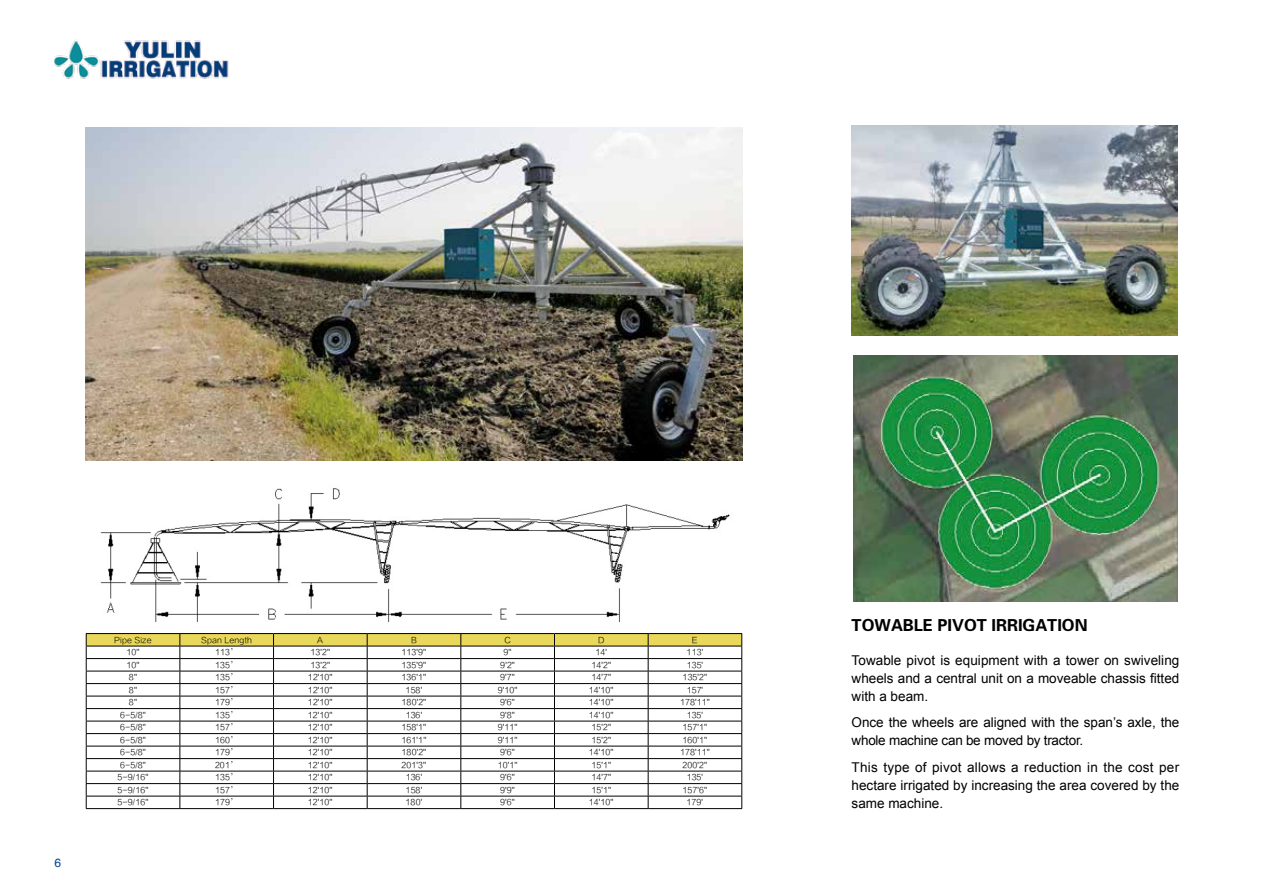
<style>
.page{position:relative;width:1263px;height:893px;background:#fff}
.page>*{position:absolute;margin:0;border:0;box-sizing:border-box;transform-origin:0 0}
.t1{font:16.5px "FZDHTJW GB1 0";color:#000}
.t2{font:13.5px/18px "Arial";color:#000;text-align:justify}
.t3{font:12px "FZHTJW GB1 0";color:#00428e}
.t4{font:8.25px "FZLTXHK";color:#000}
</style>
<div class="page">
<img style="left:54px;top:39px;width:175px;height:40px">
<img style="left:85px;top:127px;width:657px;height:334px">
<hr style="left:86px;top:633px;width:94px;height:1px;background:#000">
<hr style="left:180px;top:633px;width:93px;height:1px;background:#000">
<hr style="left:273px;top:633px;width:94px;height:1px;background:#000">
<hr style="left:367px;top:633px;width:94px;height:1px;background:#000">
<hr style="left:461px;top:633px;width:93px;height:1px;background:#000">
<hr style="left:554px;top:633px;width:94px;height:1px;background:#000">
<hr style="left:648px;top:633px;width:94px;height:1px;background:#000">
<svg style="left:86px;top:634px;width:656px;height:174px"></svg>
<hr style="left:86px;top:808px;width:94px;height:1px;background:#000">
<hr style="left:180px;top:808px;width:93px;height:1px;background:#000">
<hr style="left:273px;top:808px;width:94px;height:1px;background:#000">
<hr style="left:367px;top:808px;width:94px;height:1px;background:#000">
<hr style="left:461px;top:808px;width:93px;height:1px;background:#000">
<hr style="left:554px;top:808px;width:94px;height:1px;background:#000">
<hr style="left:648px;top:808px;width:94px;height:1px;background:#000">
<img style="left:100px;top:488px;width:630px;height:134px">
<img style="left:851px;top:125px;width:327px;height:210px">
<img style="left:853px;top:356px;width:324px;height:245px">
<h3 class="t3" style="left:54px;top:856px;width:8px">6</h3>
<p class="t4" style="left:114px;top:635px;width:39px">Pipe Size</p>
<p class="t4" style="left:201px;top:635px;width:52px">Span Length</p>
<p class="t4" style="left:317px;top:635px;width:8px">A</p>
<p class="t4" style="left:411px;top:635px;width:7px">B</p>
<p class="t4" style="left:504px;top:635px;width:8px">C</p>
<p class="t4" style="left:598px;top:635px;width:8px">D</p>
<p class="t4" style="left:692px;top:635px;width:7px">E</p>
<p class="t4" style="left:126px;top:648px;width:15px">10"</p>
<p class="t4" style="left:215px;top:648px;width:25px">113’</p>
<p class="t4" style="left:310px;top:648px;width:21px">13'2"</p>
<p class="t4" style="left:402px;top:648px;width:26px">113'9"</p>
<p class="t4" style="left:504px;top:648px;width:10px">9"</p>
<p class="t4" style="left:595px;top:648px;width:13px">14'</p>
<p class="t4" style="left:687px;top:648px;width:18px">113'</p>
<p class="t4" style="left:126px;top:660px;width:15px">10"</p>
<p class="t4" style="left:215px;top:660px;width:25px">135’</p>
<p class="t4" style="left:310px;top:660px;width:21px">13'2"</p>
<p class="t4" style="left:402px;top:660px;width:26px">135'9"</p>
<p class="t4" style="left:500px;top:660px;width:16px">9'2"</p>
<p class="t4" style="left:591px;top:660px;width:21px">14'2"</p>
<p class="t4" style="left:687px;top:660px;width:18px">135'</p>
<p class="t4" style="left:129px;top:673px;width:10px">8"</p>
<p class="t4" style="left:215px;top:673px;width:25px">135’</p>
<p class="t4" style="left:308px;top:673px;width:26px">12'10"</p>
<p class="t4" style="left:402px;top:673px;width:26px">136'1"</p>
<p class="t4" style="left:500px;top:673px;width:16px">9'7"</p>
<p class="t4" style="left:591px;top:673px;width:21px">14'7"</p>
<p class="t4" style="left:683px;top:673px;width:26px">135'2"</p>
<p class="t4" style="left:129px;top:685px;width:10px">8"</p>
<p class="t4" style="left:215px;top:685px;width:25px">157’</p>
<p class="t4" style="left:308px;top:685px;width:26px">12'10"</p>
<p class="t4" style="left:406px;top:685px;width:18px">158'</p>
<p class="t4" style="left:498px;top:685px;width:21px">9'10"</p>
<p class="t4" style="left:589px;top:685px;width:26px">14'10"</p>
<p class="t4" style="left:687px;top:685px;width:18px">157'</p>
<p class="t4" style="left:129px;top:698px;width:10px">8"</p>
<p class="t4" style="left:215px;top:698px;width:25px">179’</p>
<p class="t4" style="left:308px;top:698px;width:26px">12'10"</p>
<p class="t4" style="left:402px;top:698px;width:26px">180'2"</p>
<p class="t4" style="left:500px;top:698px;width:16px">9'6"</p>
<p class="t4" style="left:589px;top:698px;width:26px">14'10"</p>
<p class="t4" style="left:680px;top:698px;width:31px">178'11"</p>
<p class="t4" style="left:120px;top:710px;width:27px">6-5/8"</p>
<p class="t4" style="left:215px;top:710px;width:25px">135’</p>
<p class="t4" style="left:308px;top:710px;width:26px">12'10"</p>
<p class="t4" style="left:406px;top:710px;width:18px">136'</p>
<p class="t4" style="left:500px;top:710px;width:16px">9'8"</p>
<p class="t4" style="left:589px;top:710px;width:26px">14'10"</p>
<p class="t4" style="left:687px;top:710px;width:18px">135'</p>
<p class="t4" style="left:120px;top:723px;width:27px">6-5/8"</p>
<p class="t4" style="left:215px;top:723px;width:25px">157’</p>
<p class="t4" style="left:308px;top:723px;width:26px">12'10"</p>
<p class="t4" style="left:402px;top:723px;width:26px">158'1"</p>
<p class="t4" style="left:498px;top:723px;width:21px">9'11"</p>
<p class="t4" style="left:591px;top:723px;width:21px">15'2"</p>
<p class="t4" style="left:683px;top:723px;width:26px">157'1"</p>
<p class="t4" style="left:120px;top:735px;width:27px">6-5/8"</p>
<p class="t4" style="left:215px;top:735px;width:25px">160’</p>
<p class="t4" style="left:308px;top:735px;width:26px">12'10"</p>
<p class="t4" style="left:402px;top:735px;width:26px">161'1"</p>
<p class="t4" style="left:498px;top:735px;width:21px">9'11"</p>
<p class="t4" style="left:591px;top:735px;width:21px">15'2"</p>
<p class="t4" style="left:682px;top:735px;width:26px">160'1"</p>
<p class="t4" style="left:120px;top:748px;width:27px">6-5/8"</p>
<p class="t4" style="left:215px;top:748px;width:25px">179’</p>
<p class="t4" style="left:308px;top:748px;width:26px">12'10"</p>
<p class="t4" style="left:402px;top:748px;width:26px">180'2"</p>
<p class="t4" style="left:500px;top:748px;width:16px">9'6"</p>
<p class="t4" style="left:589px;top:748px;width:26px">14'10"</p>
<p class="t4" style="left:680px;top:748px;width:31px">178'11"</p>
<p class="t4" style="left:120px;top:760px;width:27px">6-5/8"</p>
<p class="t4" style="left:215px;top:760px;width:25px">201’</p>
<p class="t4" style="left:308px;top:760px;width:26px">12'10"</p>
<p class="t4" style="left:402px;top:760px;width:26px">201'3"</p>
<p class="t4" style="left:498px;top:760px;width:21px">10'1"</p>
<p class="t4" style="left:591px;top:760px;width:21px">15'1"</p>
<p class="t4" style="left:683px;top:760px;width:26px">200'2"</p>
<p class="t4" style="left:118px;top:773px;width:32px">5-9/16"</p>
<p class="t4" style="left:215px;top:773px;width:25px">135’</p>
<p class="t4" style="left:308px;top:773px;width:26px">12'10"</p>
<p class="t4" style="left:406px;top:773px;width:18px">136'</p>
<p class="t4" style="left:500px;top:773px;width:16px">9'6"</p>
<p class="t4" style="left:591px;top:773px;width:21px">14'7"</p>
<p class="t4" style="left:687px;top:773px;width:18px">135'</p>
<p class="t4" style="left:118px;top:785px;width:32px">5-9/16"</p>
<p class="t4" style="left:215px;top:785px;width:25px">157’</p>
<p class="t4" style="left:308px;top:785px;width:26px">12'10"</p>
<p class="t4" style="left:406px;top:785px;width:18px">158'</p>
<p class="t4" style="left:500px;top:785px;width:16px">9'9"</p>
<p class="t4" style="left:591px;top:785px;width:21px">15'1"</p>
<p class="t4" style="left:683px;top:785px;width:26px">157'6"</p>
<p class="t4" style="left:118px;top:798px;width:32px">5-9/16"</p>
<p class="t4" style="left:215px;top:798px;width:25px">179’</p>
<p class="t4" style="left:308px;top:798px;width:26px">12'10"</p>
<p class="t4" style="left:406px;top:798px;width:18px">180'</p>
<p class="t4" style="left:500px;top:798px;width:16px">9'6"</p>
<p class="t4" style="left:589px;top:798px;width:26px">14'10"</p>
<p class="t4" style="left:687px;top:798px;width:18px">179'</p>
<h1 class="t1" style="left:852px;top:617px;width:237px">TOWABLE PIVOT IRRIGATION</h1>
<h2 class="t2" style="left:852px;top:651px;width:329px">Towable pivot is equipment with a tower on swiveling wheels and a central unit on a moveable chassis fitted with a beam.</h2>
<h2 class="t2" style="left:852px;top:714px;width:329px">Once the wheels are aligned with the span’s axle, the whole machine can be moved by tractor.</h2>
<h2 class="t2" style="left:852px;top:758px;width:329px">This type of pivot allows a reduction in the cost per hectare irrigated by increasing the area covered by the same machine.</h2>
</div>
